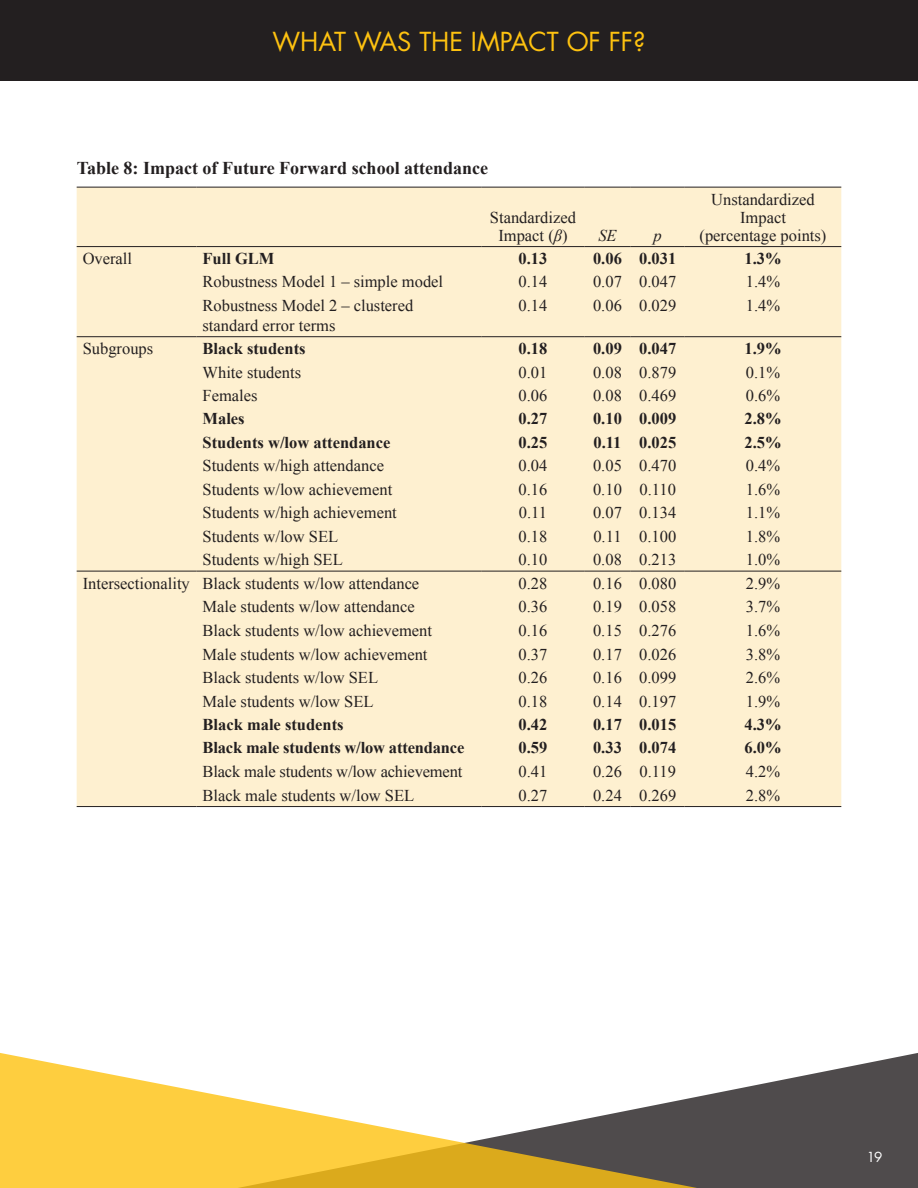
<style>
.page{position:relative;width:918px;height:1188px;background:#fff}
.page>*{position:absolute;margin:0;border:0;box-sizing:border-box;transform-origin:0 0}
.t1{font:25.5px "Futura Std";color:#fec210}
.Table_-_Header{font:700 18px "Times New Roman";color:#231f20}
.t2{font:16.5px/18px "Times New Roman";color:#231f20;text-align:center}
.t3{font:700 16.5px "Times New Roman";color:#231f20}
.t4{font:italic 16.5px "Times New Roman";color:#231f20}
.t5{font:13.5px "Futura Std";color:#fff}
.s1{font-style:italic}
</style>
<div class="page">
<svg style="left:0;top:1053px;width:918px;height:135px"></svg>
<div style="left:77px;top:188px;width:764px;height:618px;background:#fef0d0"></div>
<hr style="left:77px;top:187px;width:120px;height:1px;background:#231f20">
<hr style="left:197px;top:187px;width:285px;height:1px;background:#231f20">
<hr style="left:482px;top:187px;width:102px;height:1px;background:#231f20">
<hr style="left:584px;top:187px;width:47px;height:1px;background:#231f20">
<hr style="left:631px;top:187px;width:54px;height:1px;background:#231f20">
<hr style="left:685px;top:187px;width:156px;height:1px;background:#231f20">
<hr style="left:77px;top:246px;width:120px;height:1px;background:#231f20">
<hr style="left:197px;top:246px;width:285px;height:1px;background:#231f20">
<hr style="left:482px;top:246px;width:102px;height:1px;background:#231f20">
<hr style="left:584px;top:246px;width:47px;height:1px;background:#231f20">
<hr style="left:631px;top:246px;width:54px;height:1px;background:#231f20">
<hr style="left:685px;top:246px;width:156px;height:1px;background:#231f20">
<hr style="left:77px;top:336px;width:120px;height:1px;background:#231f20">
<hr style="left:197px;top:336px;width:285px;height:1px;background:#231f20">
<hr style="left:482px;top:336px;width:102px;height:1px;background:#231f20">
<hr style="left:584px;top:336px;width:47px;height:1px;background:#231f20">
<hr style="left:631px;top:336px;width:54px;height:1px;background:#231f20">
<hr style="left:685px;top:336px;width:156px;height:1px;background:#231f20">
<hr style="left:77px;top:571px;width:120px;height:1px;background:#231f20">
<hr style="left:197px;top:571px;width:285px;height:1px;background:#231f20">
<hr style="left:482px;top:571px;width:102px;height:1px;background:#231f20">
<hr style="left:584px;top:571px;width:47px;height:1px;background:#231f20">
<hr style="left:631px;top:571px;width:54px;height:1px;background:#231f20">
<hr style="left:685px;top:571px;width:156px;height:1px;background:#231f20">
<hr style="left:77px;top:806px;width:120px;height:1px;background:#231f20">
<hr style="left:197px;top:806px;width:285px;height:1px;background:#231f20">
<hr style="left:482px;top:806px;width:102px;height:1px;background:#231f20">
<hr style="left:584px;top:806px;width:47px;height:1px;background:#231f20">
<hr style="left:631px;top:806px;width:54px;height:1px;background:#231f20">
<hr style="left:685px;top:806px;width:156px;height:1px;background:#231f20">
<div style="left:0;top:0;width:918px;height:81px;background:#231f20"></div>
<p class="t1" style="left:272px;top:25px;width:375px">WHAT WAS THE IMPACT OF FF?</p>
<p class="Table_-_Header" style="left:77px;top:156px;width:413px">Table 8: Impact of Future Forward school attendance</p>
<p class="t2" style="left:490px;top:208px;width:88px">Standardized</p>
<p class="t2" style="left:498px;top:226px;width:71px">Impact (<span class="s1">β</span>)</p>
<p class="t4" style="left:598px;top:224px;width:20px">SE</p>
<p class="t4" style="left:654px;top:224px;width:10px">p</p>
<p class="t2" style="left:711px;top:190px;width:105px">Unstandardized<br>Impact</p>
<p class="t2" style="left:700px;top:226px;width:128px">(percentage points)</p>
<p class="t2" style="left:83px;top:249px;width:51px">Overall</p>
<p class="t3" style="left:203px;top:247px;width:73px">Full GLM</p>
<p class="t3" style="left:519px;top:247px;width:30px">0.13</p>
<p class="t3" style="left:593px;top:247px;width:30px">0.06</p>
<p class="t3" style="left:639px;top:247px;width:39px">0.031</p>
<p class="t3" style="left:744px;top:247px;width:39px">1.3%</p>
<p class="t2" style="left:203px;top:273px;width:242px">Robustness Model 1 – simple model</p>
<p class="t2" style="left:519px;top:273px;width:30px">0.14</p>
<p class="t2" style="left:593px;top:273px;width:30px">0.07</p>
<p class="t2" style="left:639px;top:273px;width:39px">0.047</p>
<p class="t2" style="left:746px;top:273px;width:36px">1.4%</p>
<p class="t2" style="left:203px;top:295px;width:212px;line-height:19.8px;text-align:left">Robustness Model 2 – clustered standard error terms</p>
<p class="t2" style="left:519px;top:296px;width:30px">0.14</p>
<p class="t2" style="left:593px;top:296px;width:30px">0.06</p>
<p class="t2" style="left:639px;top:296px;width:39px">0.029</p>
<p class="t2" style="left:746px;top:296px;width:36px">1.4%</p>
<p class="t2" style="left:83px;top:339px;width:72px">Subgroups</p>
<p class="t3" style="left:203px;top:337px;width:105px">Black students</p>
<p class="t3" style="left:519px;top:337px;width:30px">0.18</p>
<p class="t3" style="left:593px;top:337px;width:30px">0.09</p>
<p class="t3" style="left:639px;top:337px;width:39px">0.047</p>
<p class="t3" style="left:744px;top:337px;width:39px">1.9%</p>
<p class="t2" style="left:203px;top:363px;width:100px">White students</p>
<p class="t2" style="left:519px;top:363px;width:30px">0.01</p>
<p class="t2" style="left:593px;top:363px;width:30px">0.08</p>
<p class="t2" style="left:639px;top:363px;width:39px">0.879</p>
<p class="t2" style="left:746px;top:363px;width:36px">0.1%</p>
<p class="t2" style="left:203px;top:386px;width:56px">Females</p>
<p class="t2" style="left:519px;top:386px;width:30px">0.06</p>
<p class="t2" style="left:593px;top:386px;width:30px">0.08</p>
<p class="t2" style="left:639px;top:386px;width:39px">0.469</p>
<p class="t2" style="left:746px;top:386px;width:36px">0.6%</p>
<p class="t3" style="left:203px;top:407px;width:44px">Males</p>
<p class="t3" style="left:519px;top:407px;width:30px">0.27</p>
<p class="t3" style="left:593px;top:407px;width:30px">0.10</p>
<p class="t3" style="left:639px;top:407px;width:39px">0.009</p>
<p class="t3" style="left:744px;top:407px;width:39px">2.8%</p>
<p class="t3" style="left:203px;top:431px;width:189px">Students w/low attendance</p>
<p class="t3" style="left:519px;top:431px;width:30px">0.25</p>
<p class="t3" style="left:594px;top:431px;width:29px">0.11</p>
<p class="t3" style="left:639px;top:431px;width:39px">0.025</p>
<p class="t3" style="left:744px;top:431px;width:39px">2.5%</p>
<p class="t2" style="left:203px;top:457px;width:183px">Students w/high attendance</p>
<p class="t2" style="left:519px;top:457px;width:30px">0.04</p>
<p class="t2" style="left:593px;top:457px;width:30px">0.05</p>
<p class="t2" style="left:639px;top:457px;width:39px">0.470</p>
<p class="t2" style="left:746px;top:457px;width:36px">0.4%</p>
<p class="t2" style="left:203px;top:480px;width:191px">Students w/low achievement</p>
<p class="t2" style="left:519px;top:480px;width:30px">0.16</p>
<p class="t2" style="left:593px;top:480px;width:30px">0.10</p>
<p class="t2" style="left:639px;top:480px;width:38px">0.110</p>
<p class="t2" style="left:746px;top:480px;width:36px">1.6%</p>
<p class="t2" style="left:203px;top:503px;width:196px">Students w/high achievement</p>
<p class="t2" style="left:519px;top:503px;width:30px">0.11</p>
<p class="t2" style="left:593px;top:503px;width:30px">0.07</p>
<p class="t2" style="left:639px;top:503px;width:39px">0.134</p>
<p class="t2" style="left:746px;top:503px;width:36px">1.1%</p>
<p class="t2" style="left:203px;top:527px;width:137px">Students w/low SEL</p>
<p class="t2" style="left:519px;top:527px;width:30px">0.18</p>
<p class="t2" style="left:593px;top:527px;width:30px">0.11</p>
<p class="t2" style="left:639px;top:527px;width:39px">0.100</p>
<p class="t2" style="left:746px;top:527px;width:36px">1.8%</p>
<p class="t2" style="left:203px;top:550px;width:142px">Students w/high SEL</p>
<p class="t2" style="left:519px;top:550px;width:30px">0.10</p>
<p class="t2" style="left:593px;top:550px;width:30px">0.08</p>
<p class="t2" style="left:639px;top:550px;width:39px">0.213</p>
<p class="t2" style="left:746px;top:550px;width:36px">1.0%</p>
<p class="t2" style="left:83px;top:574px;width:109px">Intersectionality</p>
<p class="t2" style="left:203px;top:574px;width:218px">Black students w/low attendance</p>
<p class="t2" style="left:519px;top:574px;width:30px">0.28</p>
<p class="t2" style="left:593px;top:574px;width:30px">0.16</p>
<p class="t2" style="left:639px;top:574px;width:39px">0.080</p>
<p class="t2" style="left:746px;top:574px;width:36px">2.9%</p>
<p class="t2" style="left:203px;top:597px;width:214px">Male students w/low attendance</p>
<p class="t2" style="left:519px;top:597px;width:30px">0.36</p>
<p class="t2" style="left:593px;top:597px;width:30px">0.19</p>
<p class="t2" style="left:639px;top:597px;width:39px">0.058</p>
<p class="t2" style="left:746px;top:597px;width:36px">3.7%</p>
<p class="t2" style="left:203px;top:622px;width:231px">Black students w/low achievement</p>
<p class="t2" style="left:519px;top:622px;width:30px">0.16</p>
<p class="t2" style="left:593px;top:622px;width:30px">0.15</p>
<p class="t2" style="left:639px;top:622px;width:39px">0.276</p>
<p class="t2" style="left:746px;top:622px;width:36px">1.6%</p>
<p class="t2" style="left:203px;top:645px;width:227px">Male students w/low achievement</p>
<p class="t2" style="left:519px;top:645px;width:30px">0.37</p>
<p class="t2" style="left:593px;top:645px;width:30px">0.17</p>
<p class="t2" style="left:639px;top:645px;width:39px">0.026</p>
<p class="t2" style="left:746px;top:645px;width:36px">3.8%</p>
<p class="t2" style="left:203px;top:669px;width:177px">Black students w/low SEL</p>
<p class="t2" style="left:519px;top:669px;width:30px">0.26</p>
<p class="t2" style="left:593px;top:669px;width:30px">0.16</p>
<p class="t2" style="left:639px;top:669px;width:39px">0.099</p>
<p class="t2" style="left:746px;top:669px;width:36px">2.6%</p>
<p class="t2" style="left:203px;top:692px;width:172px">Male students w/low SEL</p>
<p class="t2" style="left:519px;top:692px;width:30px">0.18</p>
<p class="t2" style="left:593px;top:692px;width:30px">0.14</p>
<p class="t2" style="left:639px;top:692px;width:39px">0.197</p>
<p class="t2" style="left:746px;top:692px;width:36px">1.9%</p>
<p class="t3" style="left:203px;top:713px;width:143px">Black male students</p>
<p class="t3" style="left:519px;top:713px;width:30px">0.42</p>
<p class="t3" style="left:593px;top:713px;width:30px">0.17</p>
<p class="t3" style="left:639px;top:713px;width:39px">0.015</p>
<p class="t3" style="left:744px;top:713px;width:39px">4.3%</p>
<p class="t3" style="left:203px;top:736px;width:263px">Black male students w/low attendance</p>
<p class="t3" style="left:519px;top:736px;width:30px">0.59</p>
<p class="t3" style="left:593px;top:736px;width:30px">0.33</p>
<p class="t3" style="left:639px;top:736px;width:39px">0.074</p>
<p class="t3" style="left:744px;top:736px;width:39px">6.0%</p>
<p class="t2" style="left:203px;top:762px;width:261px">Black male students w/low achievement</p>
<p class="t2" style="left:519px;top:762px;width:30px">0.41</p>
<p class="t2" style="left:593px;top:762px;width:30px">0.26</p>
<p class="t2" style="left:639px;top:762px;width:38px">0.119</p>
<p class="t2" style="left:746px;top:762px;width:36px">4.2%</p>
<p class="t2" style="left:203px;top:786px;width:213px">Black male students w/low SEL</p>
<p class="t2" style="left:519px;top:786px;width:30px">0.27</p>
<p class="t2" style="left:593px;top:786px;width:30px">0.24</p>
<p class="t2" style="left:639px;top:786px;width:39px">0.269</p>
<p class="t2" style="left:746px;top:786px;width:36px">2.8%</p>
<p class="t5" style="left:867px;top:1149px;width:17px">19</p>
</div>
